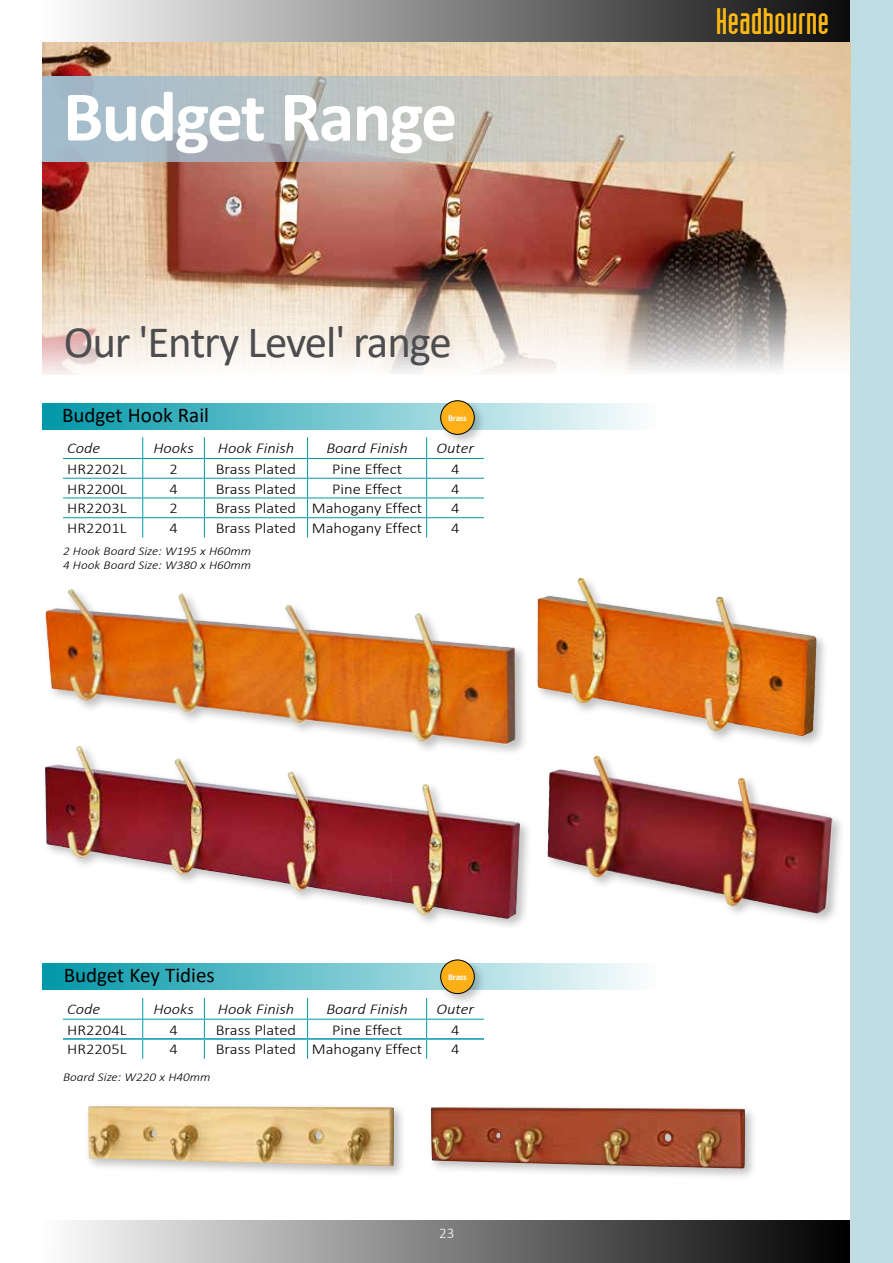
<style>
.page{position:relative;width:893px;height:1263px;background:#fff}
.page>*{position:absolute;margin:0;border:0;box-sizing:border-box;transform-origin:0 0}
.t1{font:700 72px "Calibri";letter-spacing:-.025em;color:#fff}
.t2{font:45px "Calibri";letter-spacing:-.025em;color:#4d4d4f}
.t3{font:36px "Industria Solid";color:#fdb913;scale:1.1 1}
.t4{font:21px "Calibri";color:#000}
.t5{font:300 15px "Calibri";color:#000;scale:1.1 1}
.t6{font:italic 300 15px "Calibri";color:#000;scale:1.1 1}
.t7{font:300 15px "Calibri";color:#fff}
.t8{font:italic 300 12px/14.4px "Calibri";color:#000;scale:1.1 1}
.t9{font:700 9px "Calibri";letter-spacing:-.025em;color:#fff}
</style>
<div class="page">
<div style="left:43px;top:1220px;width:850px;height:43px;background:linear-gradient(to right,#fdfdfd,#000)"></div>
<div style="left:43px;top:0;width:850px;height:43px;background:linear-gradient(to right,#fdfdfd,#000)"></div>
<div style="left:850px;top:0;width:43px;height:1263px;background:#bfdde2"></div>
<img style="left:43px;top:43px;width:807px;height:332px">
<svg style="left:43px;top:77px;width:807px;height:85px;background:#c2c3bc"></svg>
<div style="left:43px;top:403px;width:615px;height:26px;background:linear-gradient(to right,#0098a9,#fdfefe)"></div>
<svg style="left:142px;top:437px;width:1px;height:100px"></svg>
<svg style="left:204px;top:437px;width:1px;height:100px"></svg>
<svg style="left:307px;top:437px;width:1px;height:100px"></svg>
<svg style="left:426px;top:437px;width:1px;height:100px"></svg>
<hr style="left:63px;top:458px;width:80px;height:1px;background:#0098a9">
<hr style="left:143px;top:458px;width:61px;height:1px;background:#0098a9">
<hr style="left:204px;top:458px;width:104px;height:1px;background:#0098a9">
<hr style="left:308px;top:458px;width:119px;height:1px;background:#0098a9">
<hr style="left:427px;top:458px;width:57px;height:1px;background:#0098a9">
<hr style="left:63px;top:478px;width:80px;height:1px;background:#0098a9">
<hr style="left:143px;top:478px;width:61px;height:1px;background:#0098a9">
<hr style="left:204px;top:478px;width:104px;height:1px;background:#0098a9">
<hr style="left:308px;top:478px;width:119px;height:1px;background:#0098a9">
<hr style="left:427px;top:478px;width:57px;height:1px;background:#0098a9">
<hr style="left:63px;top:517px;width:80px;height:1px;background:#0098a9">
<hr style="left:143px;top:517px;width:61px;height:1px;background:#0098a9">
<hr style="left:204px;top:517px;width:104px;height:1px;background:#0098a9">
<hr style="left:308px;top:517px;width:119px;height:1px;background:#0098a9">
<hr style="left:427px;top:517px;width:57px;height:1px;background:#0098a9">
<hr style="left:63px;top:498px;width:80px;height:1px;background:#0098a9">
<hr style="left:143px;top:498px;width:61px;height:1px;background:#0098a9">
<hr style="left:204px;top:498px;width:104px;height:1px;background:#0098a9">
<hr style="left:308px;top:498px;width:119px;height:1px;background:#0098a9">
<hr style="left:427px;top:498px;width:57px;height:1px;background:#0098a9">
<div style="left:42px;top:586px;width:487px;height:171px;background:#000;opacity:.25"></div>
<img style="left:45px;top:589px;width:471px;height:154px">
<div style="left:42px;top:743px;width:491px;height:188px;background:#000;opacity:.25"></div>
<img style="left:45px;top:746px;width:475px;height:173px">
<div style="left:534px;top:575px;width:295px;height:173px;background:#000;opacity:.25"></div>
<img style="left:537px;top:578px;width:280px;height:158px">
<div style="left:544px;top:752px;width:301px;height:174px;background:#000;opacity:.25"></div>
<img style="left:547px;top:755px;width:286px;height:159px">
<div style="left:43px;top:964px;width:615px;height:26px;background:linear-gradient(to right,#0098a9,#fdfefe)"></div>
<svg style="left:142px;top:998px;width:1px;height:61px"></svg>
<svg style="left:204px;top:998px;width:1px;height:61px"></svg>
<svg style="left:307px;top:998px;width:1px;height:61px"></svg>
<svg style="left:426px;top:998px;width:1px;height:61px"></svg>
<hr style="left:63px;top:1019px;width:80px;height:1px;background:#0098a9">
<hr style="left:143px;top:1019px;width:61px;height:1px;background:#0098a9">
<hr style="left:204px;top:1019px;width:104px;height:1px;background:#0098a9">
<hr style="left:308px;top:1019px;width:119px;height:1px;background:#0098a9">
<hr style="left:427px;top:1019px;width:57px;height:1px;background:#0098a9">
<hr style="left:63px;top:1038px;width:80px;height:2px;background:#0098a9">
<hr style="left:143px;top:1038px;width:61px;height:2px;background:#0098a9">
<hr style="left:204px;top:1038px;width:104px;height:2px;background:#0098a9">
<hr style="left:308px;top:1038px;width:119px;height:2px;background:#0098a9">
<hr style="left:427px;top:1038px;width:57px;height:2px;background:#0098a9">
<div style="left:84px;top:1102px;width:323px;height:77px;background:#000;opacity:.25"></div>
<img style="left:88px;top:1106px;width:306px;height:60px">
<div style="left:427px;top:1103px;width:331px;height:78px;background:#000;opacity:.25"></div>
<img style="left:431px;top:1107px;width:314px;height:61px">
<div style="left:437px;top:397px;width:50px;height:50px;background:#000;opacity:.25"></div>
<div style="left:441px;top:401px;width:33px;height:33px;background:#fcaf16;border-radius:50%"></div>
<div style="left:440px;top:400px;width:34px;height:35px;border:1px solid #000;border-radius:50%"></div>
<div style="left:437px;top:956px;width:50px;height:50px;background:#000;opacity:.25"></div>
<div style="left:441px;top:960px;width:33px;height:33px;background:#fcaf16;border-radius:50%"></div>
<div style="left:440px;top:960px;width:34px;height:34px;border:1px solid #000;border-radius:50%"></div>
<h1 class="t1" style="left:63px;top:66px;width:396px">Budget Range</h1>
<h2 class="t2" style="left:64px;top:311px;width:390px">Our 'Entry Level' range</h2>
<h3 class="t4" style="left:62px;top:400px;width:148px">Budget Hook Rail</h3>
<p class="t6" style="left:67px;top:439px;width:32px">Code</p>
<p class="t6" style="left:153px;top:439px;width:38px">Hooks</p>
<p class="t6" style="left:218px;top:439px;width:71px">Hook Finish</p>
<p class="t6" style="left:326px;top:439px;width:76px">Board Finish</p>
<p class="t6" style="left:436px;top:439px;width:36px">Outer</p>
<p class="t5" style="left:67px;top:460px;width:55px">HR2202L</p>
<p class="t5" style="left:169px;top:460px;width:9px">2</p>
<p class="t5" style="left:216px;top:460px;width:75px">Brass Plated</p>
<p class="t5" style="left:332px;top:460px;width:65px">Pine Effect</p>
<p class="t5" style="left:451px;top:460px;width:9px">4</p>
<p class="t5" style="left:67px;top:479px;width:55px">HR2200L</p>
<p class="t5" style="left:169px;top:479px;width:9px">4</p>
<p class="t5" style="left:216px;top:479px;width:75px">Brass Plated</p>
<p class="t5" style="left:332px;top:479px;width:65px">Pine Effect</p>
<p class="t5" style="left:451px;top:479px;width:9px">4</p>
<p class="t5" style="left:67px;top:499px;width:55px">HR2203L</p>
<p class="t5" style="left:169px;top:499px;width:9px">2</p>
<p class="t5" style="left:216px;top:499px;width:189px">Brass Plated Mahogany Effect</p>
<p class="t5" style="left:451px;top:499px;width:9px">4</p>
<p class="t5" style="left:67px;top:519px;width:55px">HR2201L</p>
<p class="t5" style="left:169px;top:519px;width:9px">4</p>
<p class="t5" style="left:216px;top:519px;width:189px">Brass Plated Mahogany Effect</p>
<p class="t5" style="left:451px;top:519px;width:9px">4</p>
<p class="t9" style="left:448px;top:411px;width:20px">Brass</p>
<p class="t8" style="left:63px;top:543px;width:173px">2 Hook Board Size: W195 x H60mm<br>4 Hook Board Size: W380 x H60mm</p>
<h3 class="t4" style="left:64px;top:961px;width:152px">Budget Key Tidies</h3>
<p class="t6" style="left:67px;top:1000px;width:32px">Code</p>
<p class="t6" style="left:153px;top:1000px;width:38px">Hooks</p>
<p class="t6" style="left:218px;top:1000px;width:71px">Hook Finish</p>
<p class="t6" style="left:326px;top:1000px;width:76px">Board Finish</p>
<p class="t6" style="left:436px;top:1000px;width:36px">Outer</p>
<p class="t5" style="left:67px;top:1020px;width:55px">HR2204L</p>
<p class="t5" style="left:169px;top:1020px;width:9px">4</p>
<p class="t5" style="left:216px;top:1020px;width:75px">Brass Plated</p>
<p class="t5" style="left:332px;top:1020px;width:65px">Pine Effect</p>
<p class="t5" style="left:451px;top:1020px;width:9px">4</p>
<p class="t5" style="left:67px;top:1040px;width:55px">HR2205L</p>
<p class="t5" style="left:169px;top:1040px;width:9px">4</p>
<p class="t5" style="left:216px;top:1040px;width:189px">Brass Plated Mahogany Effect</p>
<p class="t5" style="left:451px;top:1040px;width:9px">4</p>
<p class="t9" style="left:448px;top:970px;width:20px">Brass</p>
<p class="t8" style="left:63px;top:1069px;width:136px">Board Size: W220 x H40mm</p>
<p class="t7" style="left:439px;top:1223px;width:17px">23</p>
<h3 class="t3" style="left:716px;top:2px;width:105px">Headbourne</h3>
</div>
